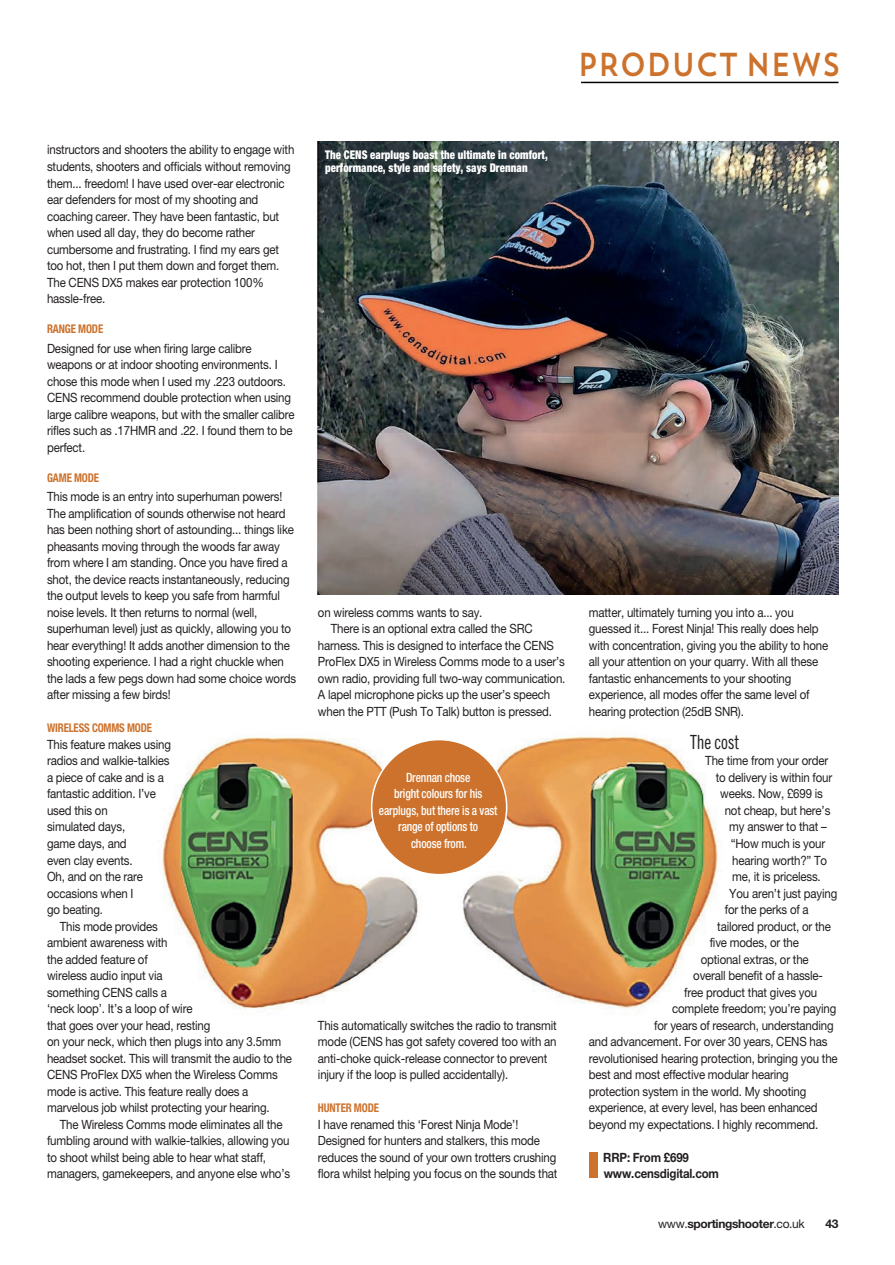
<style>
.page{position:relative;width:895px;height:1265px;background:#fff}
.page>*{position:absolute;margin:0;border:0;box-sizing:border-box;transform-origin:0 0}
.t1{font:33px "Srgjrc Trend Sans One";letter-spacing:-.015em;color:#cc722c;scale:.87 1}
.t2{font:19.5px "Tfngxk Trade Gothic Cond Eighteen";letter-spacing:-.01em;color:#231f20;scale:.9 1}
.t3{font:12.75px/16.5px "Lpndck Helvetica Neue";letter-spacing:-.015em;color:#231f20;scale:.9 1}
.t4{font:500 condensed 12.75px/16.5px "Pcjjkn Helvetica Neue";letter-spacing:-.01em;color:#fff;text-align:center;scale:.9 1}
.t5{font:700 12.75px/16.5px "Qwjsvd Helvetica Neue";letter-spacing:-.015em;color:#231f20;scale:.9 1}
.t6{font:900 condensed 12px/12.8px "Sghnqh Helvetica Neue";letter-spacing:.005em;color:#fff;scale:.9 1}
.t7{font:700 condensed 12px "Pgqysv Helvetica Neue";letter-spacing:-.01em;color:#cc722c;scale:.9 1}
.t8{font:700 12px "Qwjsvd Helvetica Neue";letter-spacing:-.03em;color:#231f20}
.s1{font-family:"Lpndck Helvetica Neue";font-weight:400}
</style>
<div class="page">
<img style="left:162px;top:736px;width:556px;height:275px">
<hr style="left:581px;top:82px;width:257px;height:1px;background:#000">
<div style="left:588px;top:1152px;width:9px;height:25px;background:#cc722c"></div>
<img style="left:318px;top:142px;width:520px;height:452px">
<div style="left:371px;top:739px;width:135px;height:135px;background:#cc722c;border-radius:50%"></div>
<h1 class="t1" style="left:577px;top:43px;width:304px">PRODUCT NEWS</h1>
<p class="t3" style="left:47px;top:143px;width:276px">instructors and shooters the ability to engage with students, shooters and officials without removing them... freedom! I have used over-ear electronic ear defenders for most of my shooting and coaching career. They have been fantastic, but when used all day, they do become rather cumbersome and frustrating. I find my ears get too hot, then I put them down and forget them.<br>The CENS DX5 makes ear protection 100% hassle-free.</p>
<p class="t7" style="left:47px;top:324px;width:64px">RANGE MODE</p>
<p class="t3" style="left:47px;top:341px;width:277px">Designed for use when firing large calibre weapons or at indoor shooting environments. I chose this mode when I used my .223 outdoors.<br>CENS recommend double protection when using large calibre weapons, but with the smaller calibre rifles such as .17HMR and .22. I found them to be perfect.</p>
<p class="t7" style="left:47px;top:473px;width:59px">GAME MODE</p>
<p class="t3" style="left:47px;top:489px;width:278px">This mode is an entry into superhuman powers!<br>The amplification of sounds otherwise not heard has been nothing short of astounding... things like pheasants moving through the woods far away from where I am standing. Once you have fired a shot, the device reacts instantaneously, reducing the output levels to keep you safe from harmful noise levels. It then returns to normal (well, superhuman level) just as quickly, allowing you to hear everything! It adds another dimension to the shooting experience. I had a right chuckle when the lads a few pegs down had some choice words after missing a few birds!</p>
<p class="t7" style="left:47px;top:723px;width:118px">WIRELESS COMMS MODE</p>
<p class="t3" style="left:47px;top:737px;width:139px">This feature makes using radios and walkie-talkies a piece of cake and is a fantastic addition. I’ve used this on<br>simulated days,<br>game days, and<br>even clay events.<br>Oh, and on the rare occasions when I<br>go beating.</p>
<p class="t3" style="left:47px;top:918px;width:274px;text-indent:13px">This mode provides<br>ambient awareness with<br>the added feature of<br>wireless audio input via<br>something CENS calls a<br>‘neck loop’. It’s a loop of wire<br>that goes over your head, resting<br>on your neck, which then plugs into any 3.5mm headset socket. This will transmit the audio to the CENS ProFlex DX5 when the Wireless Comms mode is active. This feature really does a marvelous job whilst protecting your hearing.</p>
<p class="t3" style="left:47px;top:1116px;width:271px;text-indent:13px">The Wireless Comms mode eliminates all the fumbling around with walkie-talkies, allowing you to shoot whilst being able to hear what staff, managers, gamekeepers, and anyone else who’s</p>
<p class="t6" style="left:325px;top:149px;width:249px">The CENS earplugs boast the ultimate in comfort, performance, style and safety, says Drennan</p>
<p class="t3" style="left:318px;top:605px;width:184px">on wireless comms wants to say.</p>
<p class="t3" style="left:331px;top:621px;width:226px">There is an optional extra called the SRC</p>
<p class="t3" style="left:318px;top:638px;width:264px">harness. This is designed to interface the CENS</p>
<p class="t3" style="left:318px;top:654px;width:276px">ProFlex DX5 in Wireless Comms mode to a user’s</p>
<p class="t3" style="left:318px;top:671px;width:276px">own radio, providing full two-way communication.</p>
<p class="t3" style="left:318px;top:687px;width:259px">A lapel microphone picks up the user’s speech</p>
<p class="t3" style="left:318px;top:704px;width:261px">when the PTT (Push To Talk) button is pressed.</p>
<p class="t4" style="left:379px;top:769px;width:133px">Drennan chose<br>bright colours for his earplugs, but there is a vast range of options to<br>choose from.</p>
<p class="t3" style="left:318px;top:1017px;width:267px">This automatically switches the radio to transmit mode (CENS has got safety covered too with an anti-choke quick-release connector to prevent injury if the loop is pulled accidentally).</p>
<p class="t7" style="left:318px;top:1103px;width:69px">HUNTER MODE</p>
<p class="t3" style="left:318px;top:1116px;width:268px">I have renamed this ‘Forest Ninja Mode’!<br>Designed for hunters and stalkers, this mode reduces the sound of your own trotters crushing flora whilst helping you focus on the sounds that</p>
<p class="t3" style="left:588px;top:605px;width:267px">matter, ultimately turning you into a... you guessed it... Forest Ninja! This really does help with concentration, giving you the ability to hone all your attention on your quarry. With all these fantastic enhancements to your shooting experience, all modes offer the same level of hearing protection (25dB SNR).</p>
<h2 class="t2" style="left:690px;top:730px;width:56px">The cost</h2>
<p class="t3" style="left:705px;top:753px;width:138px">The time from your order</p>
<p class="t3" style="left:715px;top:770px;width:131px">to delivery is within four</p>
<p class="t3" style="left:720px;top:786px;width:116px">weeks. Now, £699 is</p>
<p class="t3" style="left:724px;top:803px;width:119px">not cheap, but here’s</p>
<p class="t3" style="left:729px;top:819px;width:110px">my answer to that –</p>
<p class="t3" style="left:730px;top:836px;width:106px">“How much is your</p>
<p class="t3" style="left:732px;top:852px;width:107px">hearing worth?” To</p>
<p class="t3" style="left:732px;top:869px;width:100px">me, it is priceless.</p>
<p class="t3" style="left:729px;top:885px;width:121px">You aren’t just paying</p>
<p class="t3" style="left:724px;top:902px;width:95px">for the perks of a</p>
<p class="t3" style="left:717px;top:918px;width:128px">tailored product, or the</p>
<p class="t3" style="left:709px;top:935px;width:100px">five modes, or the</p>
<p class="t3" style="left:700px;top:951px;width:121px">optional extras, or the</p>
<p class="t3" style="left:693px;top:968px;width:146px">overall benefit of a hassle-</p>
<p class="t3" style="left:684px;top:984px;width:149px">free product that gives you</p>
<p class="t3" style="left:672px;top:1001px;width:184px">complete freedom; you’re paying</p>
<p class="t3" style="left:654px;top:1017px;width:201px">for years of research, understanding</p>
<p class="t3" style="left:588px;top:1034px;width:267px">and advancement. For over 30 years, CENS has</p>
<p class="t3" style="left:588px;top:1050px;width:278px">revolutionised hearing protection, bringing you the</p>
<p class="t3" style="left:588px;top:1067px;width:224px">best and most effective modular hearing</p>
<p class="t3" style="left:588px;top:1083px;width:243px">protection system in the world. My shooting</p>
<p class="t3" style="left:588px;top:1100px;width:256px">experience, at every level, has been enhanced</p>
<p class="t3" style="left:588px;top:1116px;width:256px">beyond my expectations. I highly recommend.</p>
<p class="t5" style="left:603px;top:1149px;width:130px">RRP: From £699 www.censdigital.com</p>
<p class="t8" style="left:658px;top:1219px;width:148px"><span class="s1">www.</span>sportingshooter<span class="s1">.co.uk</span></p>
<p class="t8" style="left:825px;top:1219px;width:14px">43</p>
</div>
